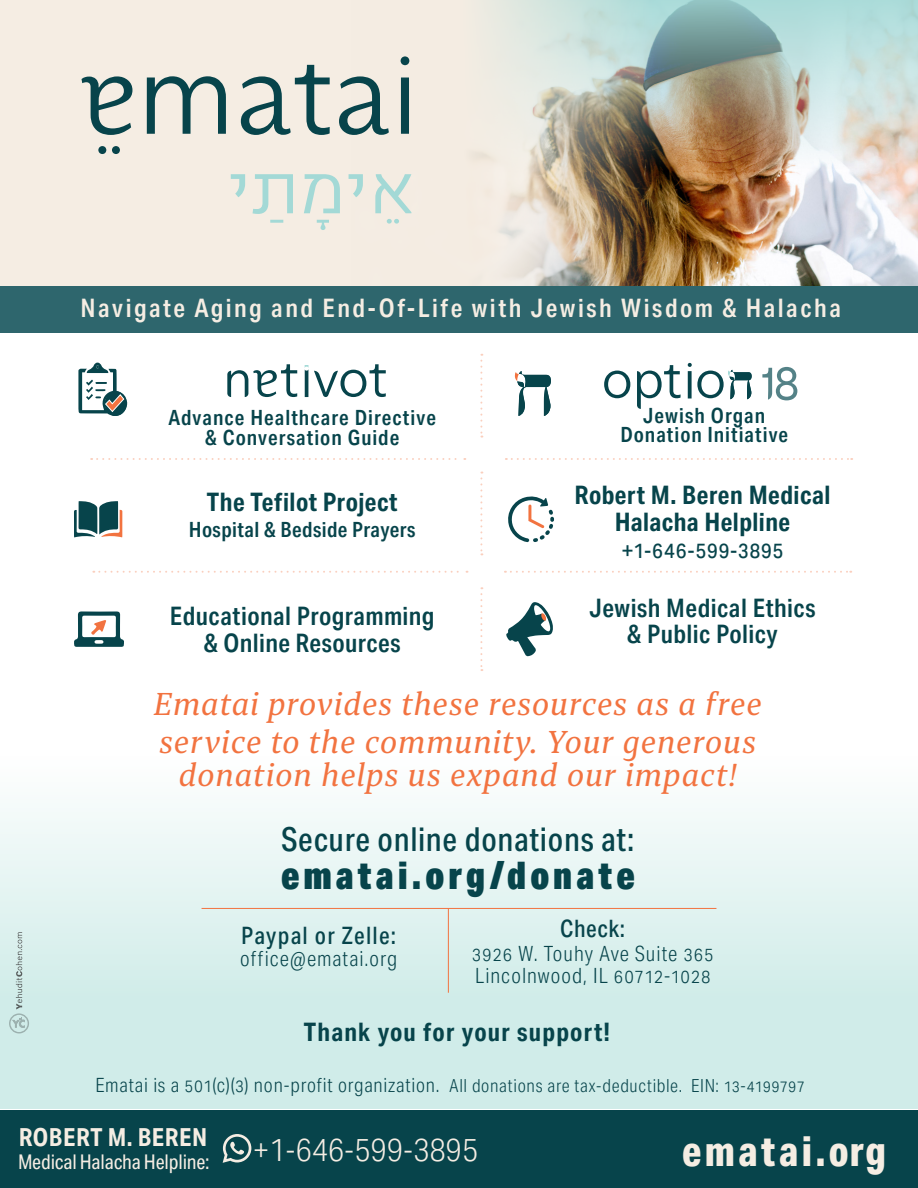
<style>
.page{position:relative;width:918px;height:1188px;background:#fff}
.page>*{position:absolute;margin:0;border:0;box-sizing:border-box;transform-origin:0 0}
.t1{font:800 41.1px "Aktiv Grotesk Cd";letter-spacing:.085em;color:#f5ede3}
.t2{font:900 37.95px "Aktiv Grotesk Cd";letter-spacing:.11em;color:#07444b}
.t3{font:500 33px "Aktiv Grotesk Cd";letter-spacing:.015em;color:#07444b}
.t4{font:300 31.95px "Aktiv Grotesk Cd";letter-spacing:.01em;color:#f5ede3}
.t5{font:italic 31.5px/37.8px "Bespoke Serif";letter-spacing:.005em;color:#f27340}
.t6{font:600 25.5px/26.7px "Aktiv Grotesk Cd";letter-spacing:.02em;color:#07444b;text-align:center}
.t7{font:700 25.5px/26.7px "Aktiv Grotesk Cd";letter-spacing:.02em;color:#07444b;text-align:center}
.t8{font:600 25.5px "Aktiv Grotesk Cd";letter-spacing:.1em;color:#f5ede3}
.t9{font:700 25.5px "Aktiv Grotesk Cd";letter-spacing:.045em;color:#07444b}
.t10{font:700 24.9px "Aktiv Grotesk Cd";letter-spacing:.02em;color:#f5ede3}
.t11{font:24.6px "Aktiv Grotesk Cd";letter-spacing:.02em;color:#07444b}
.t12{font:500 24px "Aktiv Grotesk Cd";letter-spacing:.045em;color:#07444b}
.t13{font:600 21px/19.6px "Aktiv Grotesk Cd";letter-spacing:.05em;color:#07444b;text-align:center}
.t14{font:300 21px/22.5px "Aktiv Grotesk Cd";letter-spacing:.045em;color:#07444b}
.t15{font:600 21px "Aktiv Grotesk Cd";letter-spacing:.02em;color:#07444b}
.t16{font:20.25px "Aktiv Grotesk Cd";letter-spacing:-.01em;color:#f5ede3}
.t17{font:300 18px "Aktiv Grotesk Cd";letter-spacing:.035em;color:#07444b}
.s1{font-size:19.65px}
</style>
<div class="page">
<div style="left:0;top:1111px;width:918px;height:77px;background:#07444b"></div>
<svg style="left:223px;top:1134px;width:28px;height:29px"></svg>
<div style="left:0;top:711px;width:918px;height:398px;background:linear-gradient(to bottom,#fff,#c6e8e4)"></div>
<svg style="left:604px;top:371px;width:26px;height:27px"></svg>
<svg style="left:637px;top:365px;width:44px;height:44px"></svg>
<svg style="left:688px;top:363px;width:64px;height:36px"></svg>
<svg style="left:762px;top:367px;width:35px;height:33px"></svg>
<svg style="left:515px;top:371px;width:36px;height:45px"></svg>
<svg style="left:314px;top:364px;width:72px;height:33px"></svg>
<svg style="left:227px;top:364px;width:70px;height:33px"></svg>
<svg style="left:305px;top:365px;width:3px;height:32px"></svg>
<svg style="left:508px;top:496px;width:46px;height:46px"></svg>
<svg style="left:74px;top:501px;width:48px;height:36px"></svg>
<svg style="left:74px;top:611px;width:50px;height:36px"></svg>
<svg style="left:480px;top:354px;width:2px;height:84px"></svg>
<svg style="left:480px;top:472px;width:2px;height:83px"></svg>
<svg style="left:480px;top:587px;width:2px;height:84px"></svg>
<svg style="left:91px;top:458px;width:374px;height:2px"></svg>
<svg style="left:93px;top:571px;width:375px;height:2px"></svg>
<svg style="left:506px;top:458px;width:346px;height:2px"></svg>
<svg style="left:505px;top:571px;width:346px;height:2px"></svg>
<svg style="left:78px;top:363px;width:49px;height:53px"></svg>
<svg style="left:506px;top:602px;width:47px;height:54px"></svg>
<hr style="left:448px;top:909px;width:1px;height:84px;background:#f27340">
<hr style="left:202px;top:908px;width:514px;height:1px;background:#f27340">
<div style="left:0;top:0;width:352px;height:286px;background:#f5ede3"></div>
<img style="left:356px;top:0;width:562px;height:286px">
<svg style="left:82px;top:56px;width:327px;height:98px;background:#c5cbc4"></svg>
<svg style="left:231px;top:174px;width:180px;height:56px;background:#e2e8df"></svg>
<svg style="left:9px;top:932px;width:20px;height:101px;background:#c7dfdc"></svg>
<div style="left:0;top:286px;width:918px;height:47px;background:#2e666d"></div>
<p class="t8" style="left:80px;top:293px;width:762px">Navigate Aging and End-Of-Life with Jewish Wisdom &amp; Halacha</p>
<p class="t13" style="left:168px;top:408px;width:269px">Advance Healthcare Directive &amp; Conversation Guide</p>
<p class="t7" style="left:207px;top:488px;width:192px">The Tefilot Project</p>
<p class="t15" style="left:189px;top:518px;width:228px">Hospital &amp; Bedside Prayers</p>
<p class="t13" style="left:620px;top:405px;width:169px">Jewish Organ<br>Donation Initiative</p>
<p class="t7" style="left:575px;top:482px;width:257px">Robert M. Beren Medical<br>Halacha Helpline</p>
<p class="t11" style="left:621px;top:535px;width:164px">+1-646-599-3895</p>
<p class="t6" style="left:589px;top:595px;width:228px">Jewish Medical Ethics &amp; Public Policy</p>
<p class="t6" style="left:170px;top:603px;width:266px">Educational Programming &amp; Online Resources</p>
<p class="t5" style="left:153px;top:685px;width:610px">Ematai provides these resources as a free service to the community. Your generous</p>
<p class="t5" style="left:179px;top:756px;width:560px">donation helps us expand our impact!</p>
<p class="t3" style="left:281px;top:821px;width:355px">Secure online donations at:</p>
<p class="t2" style="left:281px;top:854px;width:355px">ematai.org/donate</p>
<p class="t12" style="left:241px;top:921px;width:157px">Paypal or Zelle:</p>
<p class="t14" style="left:240px;top:948px;width:158px">office@ematai.org</p>
<p class="t12" style="left:560px;top:915px;width:67px">Check:</p>
<p class="t14" style="left:472px;top:942px;width:243px">3926 W. Touhy Ave Suite 365<br>Lincolnwood, IL 60712-1028</p>
<p class="t9" style="left:304px;top:1018px;width:308px">Thank you for your support!</p>
<p class="t17" style="left:95px;top:1075px;width:711px"><span class="s1">Ematai is a 501(c)(3) non-profit organization.</span> All donations are tax-deductible. EIN: 13-4199797</p>
<p class="t10" style="left:19px;top:1123px;width:190px">ROBERT M. BEREN</p>
<p class="t16" style="left:18px;top:1150px;width:193px">Medical Halacha Helpline:</p>
<p class="t4" style="left:253px;top:1131px;width:227px">+1-646-599-3895</p>
<p class="t1" style="left:682px;top:1128px;width:205px">ematai.org</p>
</div>
